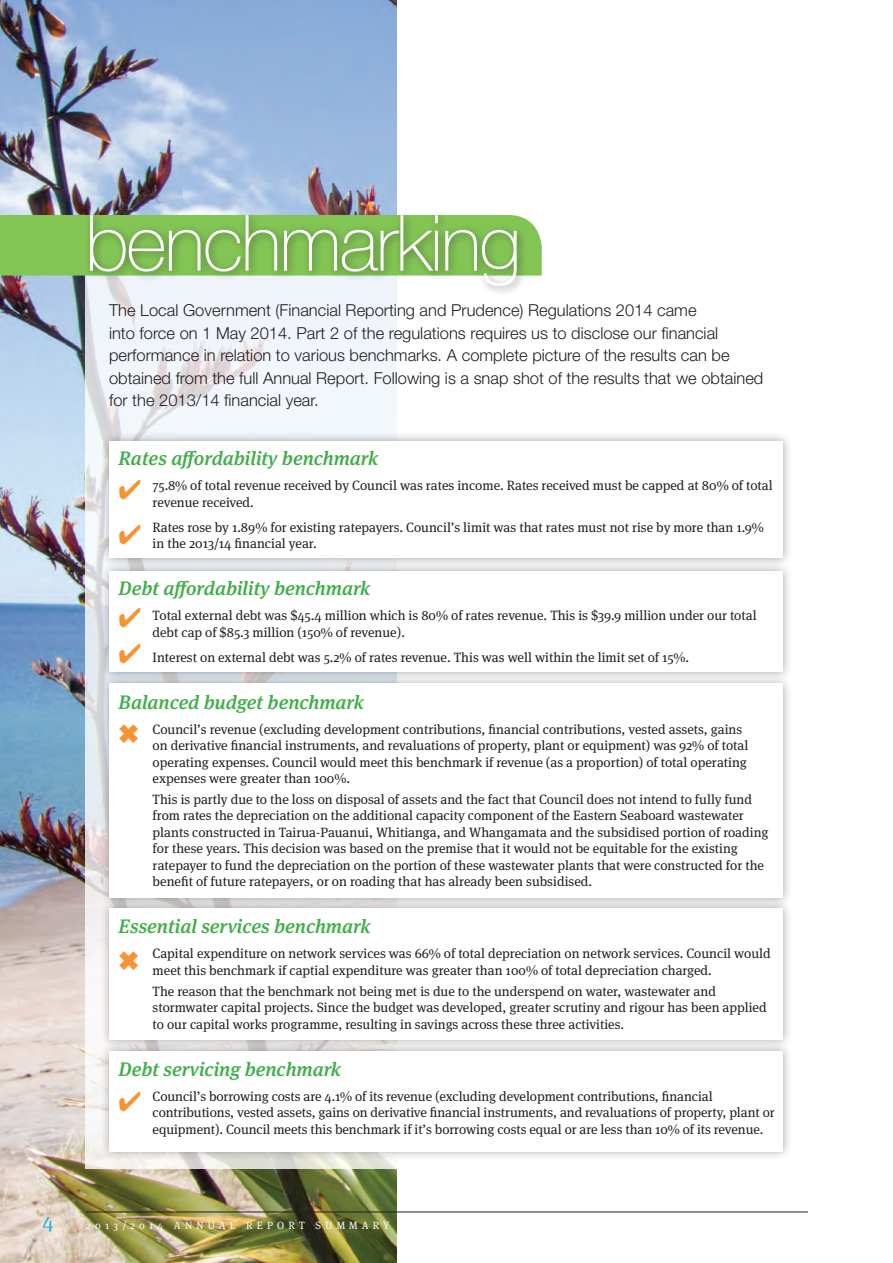
<style>
.page{position:relative;width:893px;height:1263px;background:#fff}
.page>*{position:absolute;margin:0;border:0;box-sizing:border-box;transform-origin:0 0}
.t1{font:100 77.55px "Helvetica Neue";letter-spacing:-.025em;color:#fff}
.t2{font:21px "Meta Serif OT";color:#29abe2}
.t3{font:italic 500 19.5px "Meta Serif OT";color:#40ae49}
.t4{font:300 16.5px/22.5px "Helvetica Neue";color:#231f20}
.t5{font:13.5px/16.5px "Meta Serif OT";color:#231f20}
.t6{font:10.5px "Meta Serif OT";letter-spacing:.4em;color:#fff}
</style>
<div class="page">
<img style="left:0;top:0;width:396px;height:1263px">
<hr style="left:86px;top:1212px;width:722px;height:1px;background:#231f20">
<svg style="left:86px;top:297px;width:311px;height:872px;fill:#f0f5fb"></svg>
<div style="left:0;top:215px;width:542px;height:61px;background:#83c555"></div>
<div style="left:84px;top:209px;width:443px;height:88px;background:#231f20;opacity:.5"></div>
<div style="left:100px;top:431px;width:693px;height:137px;background:#231f20;opacity:.4"></div>
<div style="left:110px;top:441px;width:673px;height:117px;background:#fff"></div>
<div style="left:100px;top:561px;width:693px;height:121px;background:#231f20;opacity:.4"></div>
<div style="left:110px;top:571px;width:673px;height:101px;background:#fff"></div>
<div style="left:100px;top:674px;width:693px;height:234px;background:#231f20;opacity:.4"></div>
<div style="left:110px;top:684px;width:673px;height:214px;background:#fff"></div>
<div style="left:100px;top:898px;width:693px;height:151px;background:#231f20;opacity:.4"></div>
<div style="left:110px;top:908px;width:673px;height:132px;background:#fff"></div>
<div style="left:100px;top:1041px;width:693px;height:120px;background:#231f20;opacity:.4"></div>
<div style="left:110px;top:1051px;width:673px;height:100px;background:#fff"></div>
<h1 class="t1" style="left:85px;top:200px;width:437px">benchmarking</h1>
<p class="t4" style="left:109px;top:299px;width:656px">The Local Government (Financial Reporting and Prudence) Regulations 2014 came<br>into force on 1 May 2014. Part 2 of the regulations requires us to disclose our financial performance in relation to various benchmarks. A complete picture of the results can be obtained from the full Annual Report. Following is a snap shot of the results that we obtained for the 2013/14 financial year.</p>
<h3 class="t3" style="left:119px;top:446px;width:261px">Rates affordability benchmark</h3>
<p class="t5" style="left:153px;top:477px;width:622px">75.8% of total revenue received by Council was rates income. Rates received must be capped at 80% of total revenue received.</p>
<p class="t5" style="left:153px;top:519px;width:613px">Rates rose by 1.89% for existing ratepayers. Council’s limit was that rates must not rise by more than 1.9% in the 2013/14 financial year.</p>
<h3 class="t3" style="left:119px;top:576px;width:253px">Debt affordability benchmark</h3>
<p class="t5" style="left:153px;top:607px;width:606px">Total external debt was $45.4 million which is 80% of rates revenue. This is $39.9 million under our total debt cap of $85.3 million (150% of revenue).</p>
<p class="t5" style="left:153px;top:649px;width:538px">Interest on external debt was 5.2% of rates revenue. This was well within the limit set of 15%.</p>
<h3 class="t3" style="left:119px;top:690px;width:247px">Balanced budget benchmark</h3>
<p class="t5" style="left:153px;top:721px;width:597px">Council’s revenue (excluding development contributions, financial contributions, vested assets, gains on derivative financial instruments, and revaluations of property, plant or equipment) was 92% of total operating expenses. Council would meet this benchmark if revenue (as a proportion) of total operating expenses were greater than 100%.</p>
<p class="t5" style="left:153px;top:791px;width:617px">This is partly due to the loss on disposal of assets and the fact that Council does not intend to fully fund from rates the depreciation on the additional capacity component of the Eastern Seaboard wastewater plants constructed in Tairua-Pauanui, Whitianga, and Whangamata and the subsidised portion of roading for these years. This decision was based on the premise that it would not be equitable for the existing ratepayer to fund the depreciation on the portion of these wastewater plants that were constructed for the benefit of future ratepayers, or on roading that has already been subsidised.</p>
<h3 class="t3" style="left:119px;top:915px;width:253px">Essential services benchmark</h3>
<p class="t5" style="left:153px;top:946px;width:620px">Capital expenditure on network services was 66% of total depreciation on network services. Council would meet this benchmark if captial expenditure was greater than 100% of total depreciation charged.</p>
<p class="t5" style="left:153px;top:983px;width:616px">The reason that the benchmark not being met is due to the underspend on water, wastewater and stormwater capital projects. Since the budget was developed, greater scrutiny and rigour has been applied to our capital works programme, resulting in savings across these three activities.</p>
<h3 class="t3" style="left:119px;top:1057px;width:224px">Debt servicing benchmark</h3>
<p class="t5" style="left:153px;top:1088px;width:624px">Council’s borrowing costs are 4.1% of its revenue (excluding development contributions, financial contributions, vested assets, gains on derivative financial instruments, and revaluations of property, plant or equipment). Council meets this benchmark if it’s borrowing costs equal or are less than 10% of its revenue.</p>
<h2 class="t2" style="left:43px;top:1209px;width:13px">4</h2>
<p class="t6" style="left:86px;top:1219px;width:305px">2013/2014 ANNUAL REPORT SUMMARY</p>
</div>
